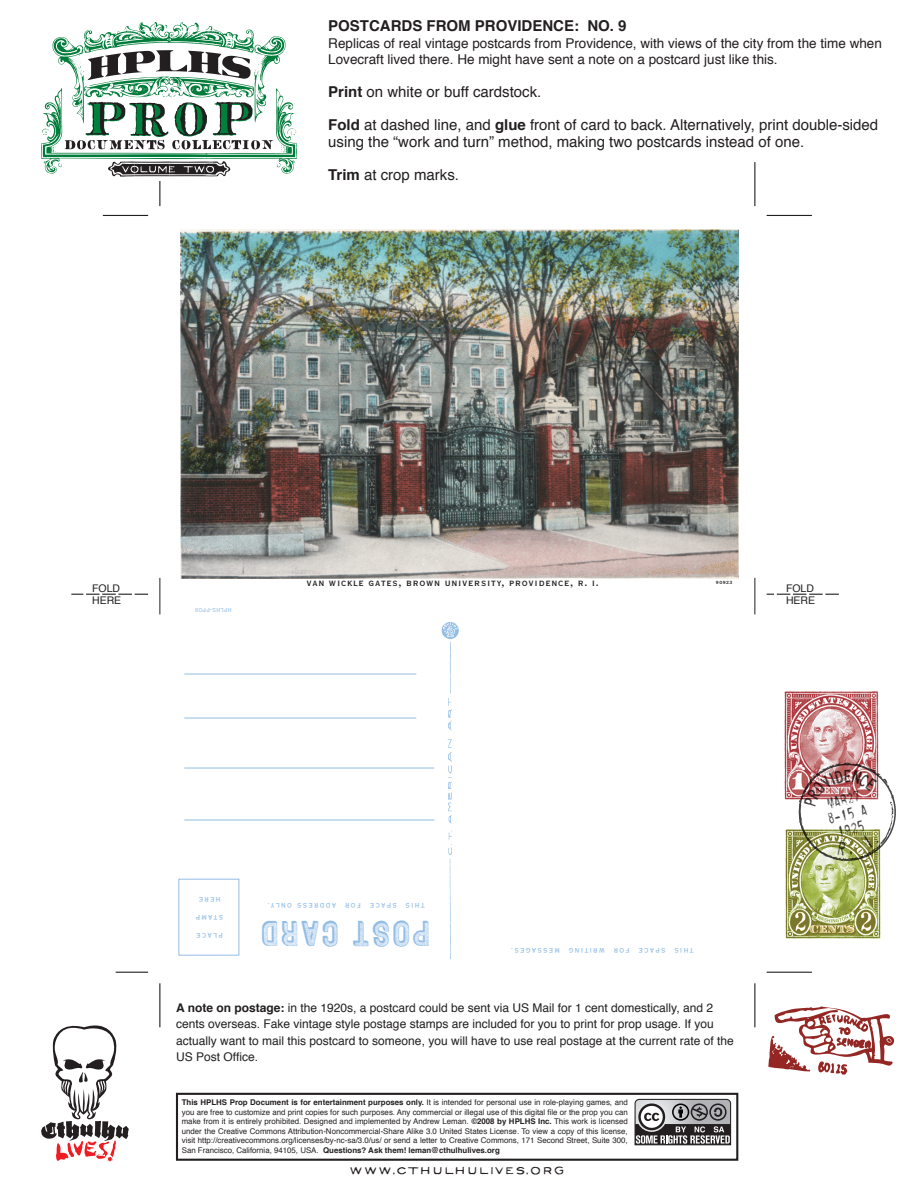
<style>
.page{position:relative;width:918px;height:1188px;background:#fff}
.page>*{position:absolute;margin:0;border:0;box-sizing:border-box;transform-origin:0 0}
.t1{font:163.2px "PO Box";color:#942723}
.t2{font:36px "Archive Tilt";letter-spacing:.1em;color:#93bde5}
.t3{font:15px/16.5px "Helvetica";color:#231f20}
.t4{font:700 15px "Helvetica";color:#231f20}
.t5{font:13.5px/16.5px "Helvetica";color:#231f20}
.t6{font:13.5px/15px "Cablegram Zagreb";color:#231f20;text-align:center}
.t7{font:12.6px "Policy Gothic";color:#231f20}
.t8{font:12px/16.5px "Helvetica";color:#231f20}
.t9{font:12px "Copperplate Thirty BC";letter-spacing:.06em;color:#231f20}
.t10{font:10.5px/12.6px "Helvetica";color:#231f20}
.t11{font:7.8px/9.4px "Helvetica";color:#231f20;text-align:justify}
.t12{font:7.5px "Copperplate Thirty AB";letter-spacing:.2em;color:#93bde5}
.t13{font:7.5px "Copperplate Twenty Nine BC";color:#93bde5}
.t14{font:6px "Copperplate Thirty BC";letter-spacing:.06em;color:#231f20}
.s1{font-weight:700}
</style>
<div class="page">
<img style="left:785px;top:830px;width:95px;height:109px">
<img style="left:784px;top:691px;width:95px;height:109px">
<svg style="left:41px;top:1025px;width:88px;height:137px"></svg>
<svg style="left:41px;top:22px;width:256px;height:184px"></svg>
<hr style="left:754px;top:162px;width:1px;height:44px;background:#231f20">
<hr style="left:159px;top:983px;width:1px;height:44px;background:#231f20">
<hr style="left:754px;top:983px;width:1px;height:44px;background:#231f20">
<hr style="left:160px;top:578px;width:1px;height:36px;background:#231f20">
<hr style="left:755px;top:578px;width:1px;height:36px;background:#231f20">
<hr style="left:103px;top:215px;width:45px;height:1px;background:#231f20">
<hr style="left:767px;top:215px;width:45px;height:1px;background:#231f20">
<hr style="left:116px;top:972px;width:32px;height:1px;background:#231f20">
<hr style="left:767px;top:972px;width:45px;height:1px;background:#231f20">
<svg style="left:71px;top:594px;width:77px;height:1px"></svg>
<svg style="left:767px;top:594px;width:72px;height:1px"></svg>
<img style="left:181px;top:230px;width:557px;height:348px">
<svg style="left:448px;top:831px;width:4px;height:128px"></svg>
<svg style="left:448px;top:739px;width:4px;height:85px"></svg>
<svg style="left:442px;top:622px;width:17px;height:109px"></svg>
<div style="left:179px;top:879px;width:60px;height:77px;border:1px solid #93bde5"></div>
<hr style="left:184px;top:820px;width:250px;height:1px;background:#93bde5">
<hr style="left:184px;top:768px;width:250px;height:1px;background:#93bde5">
<hr style="left:184px;top:718px;width:232px;height:1px;background:#93bde5">
<hr style="left:184px;top:674px;width:232px;height:1px;background:#93bde5">
<div style="left:176px;top:1093px;width:562px;height:68px;border:2px solid #231f20"></div>
<svg style="left:634px;top:1098px;width:98px;height:48px"></svg>
<svg style="left:797px;top:759px;width:99px;height:108px"></svg>
<h3 class="t4" style="left:328px;top:12px;width:300px">POSTCARDS FROM PROVIDENCE: NO. 9</h3>
<h3 class="t5" style="left:328px;top:34px;width:555px">Replicas of real vintage postcards from Providence, with views of the city from the time when<br>Lovecraft lived there. He might have sent a note on a postcard just like this.</h3>
<h3 class="t3" style="left:328px;top:83px;width:215px"><span class="s1">Print</span> on white or buff cardstock.</h3>
<h3 class="t3" style="left:328px;top:116px;width:552px"><span class="s1">Fold</span> at dashed line, and <span class="s1">glue</span> front of card to back. Alternatively, print double-sided using the “work and turn” method, making two postcards instead of one.</h3>
<h3 class="t3" style="left:328px;top:166px;width:132px"><span class="s1">Trim</span> at crop marks.</h3>
<h3 class="t9" style="left:306px;top:577px;width:294px">van wickle gates, brown university, providence, r. i.</h3>
<p class="t14" style="left:716px;top:579px;width:18px">90923</p>
<h3 class="t10" style="left:92px;top:581px;width:31px">FOLD<br>HERE</h3>
<h3 class="t10" style="left:786px;top:581px;width:31px">FOLD<br>HERE</h3>
<p class="t13" style="left:232px;top:614px;width:38px;rotate:-180deg">HPLHS-PP09</p>
<p class="t12" style="left:220px;top:904px;width:23px;rotate:-180deg">here</p>
<p class="t12" style="left:223px;top:922px;width:29px;rotate:-180deg">stamp</p>
<p class="t12" style="left:223px;top:940px;width:28px;rotate:-180deg">place</p>
<p class="t12" style="left:425px;top:910px;width:159px;rotate:-180deg">this space for address only.</p>
<h2 class="t2" style="left:429px;top:950px;width:169px;rotate:-180deg">POST CARD</h2>
<p class="t12" style="left:694px;top:955px;width:184px;rotate:-180deg">this space for writing messages.</p>
<p class="t8" style="left:176px;top:999px;width:559px"><span class="s1">A note on postage:</span> in the 1920s, a postcard could be sent via US Mail for 1 cent domestically, and 2 cents overseas. Fake vintage style postage stamps are included for you to print for prop usage. If you actually want to mail this postcard to someone, you will have to use real postage at the current rate of the US Post Office.</p>
<p class="t11" style="left:182px;top:1098px;width:448px"><span class="s1">This HPLHS Prop Document is for entertainment purposes only.</span> It is intended for personal use in role-playing games, and you are free to customize and print copies for such purposes. Any commercial or illegal use of this digital file or the prop you can make from it is entirely prohibited. Designed and implemented by Andrew Leman. <span class="s1">©2008 by HPLHS Inc.</span> This work is licensed under the Creative Commons Attribution-Noncommercial-Share Alike 3.0 United States License. To view a copy of this license, visit http://creativecommons.org/licenses/by-nc-sa/3.0/us/ or send a letter to Creative Commons, 171 Second Street, Suite 300, San Francisco, California, 94105, USA. <span class="s1">Questions? Ask them! leman@cthulhulives.org</span></p>
<h3 class="t7" style="left:349px;top:1164px;width:218px">www.cthulhulives.org</h3>
<h3 class="t6" style="left:823px;top:799px;width:42px;rotate:-14deg">MAR27<br>8-15 A<br>1925</h3>
<h1 class="t1" style="left:755px;top:942px;width:155px">V</h1>
</div>
